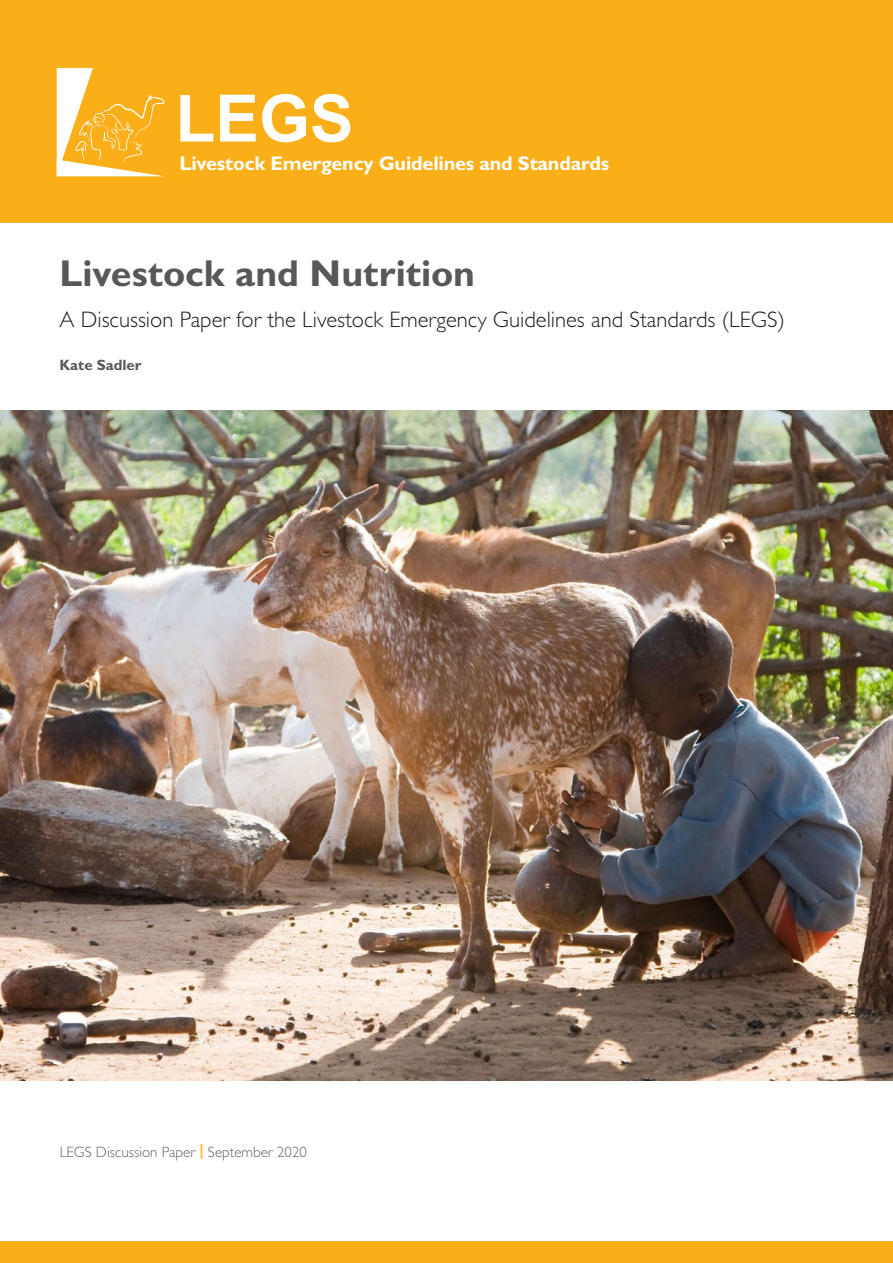
<style>
.page{position:relative;width:893px;height:1263px;background:#fff}
.page>*{position:absolute;margin:0;border:0;box-sizing:border-box;transform-origin:0 0}
.t1{font:700 37.5px "Gill Sans";color:#57585a}
.t2{font:300 22.5px "Gill Sans";color:#231f20}
.t3{font:700 19.8px "Gill Sans";letter-spacing:-.01em;color:#fff}
.t4{font:300 15px "Gill Sans";color:#57585a}
.t5{font:700 15px "Gill Sans";color:#57585a}
.s1{font-weight:700;color:#faaf18}
</style>
<div class="page">
<img style="left:0;top:411px;width:893px;height:669px">
<div style="left:0;top:0;width:893px;height:222px;background:#faaf18"></div>
<div style="left:0;top:1242px;width:893px;height:21px;background:#faaf18"></div>
<svg style="left:57px;top:68px;width:108px;height:108px"></svg>
<svg style="left:180px;top:94px;width:170px;height:48px"></svg>
<p class="t3" style="left:179px;top:152px;width:431px">Livestock Emergency Guidelines and Standards</p>
<h1 class="t1" style="left:60px;top:252px;width:417px">Livestock and Nutrition</h1>
<p class="t2" style="left:60px;top:307px;width:727px">A Discussion Paper for the Livestock Emergency Guidelines and Standards (LEGS)</p>
<p class="t5" style="left:60px;top:356px;width:84px">Kate Sadler</p>
<p class="t4" style="left:60px;top:1143px;width:249px">LEGS Discussion Paper <span class="s1">|</span> September 2020</p>
</div>
